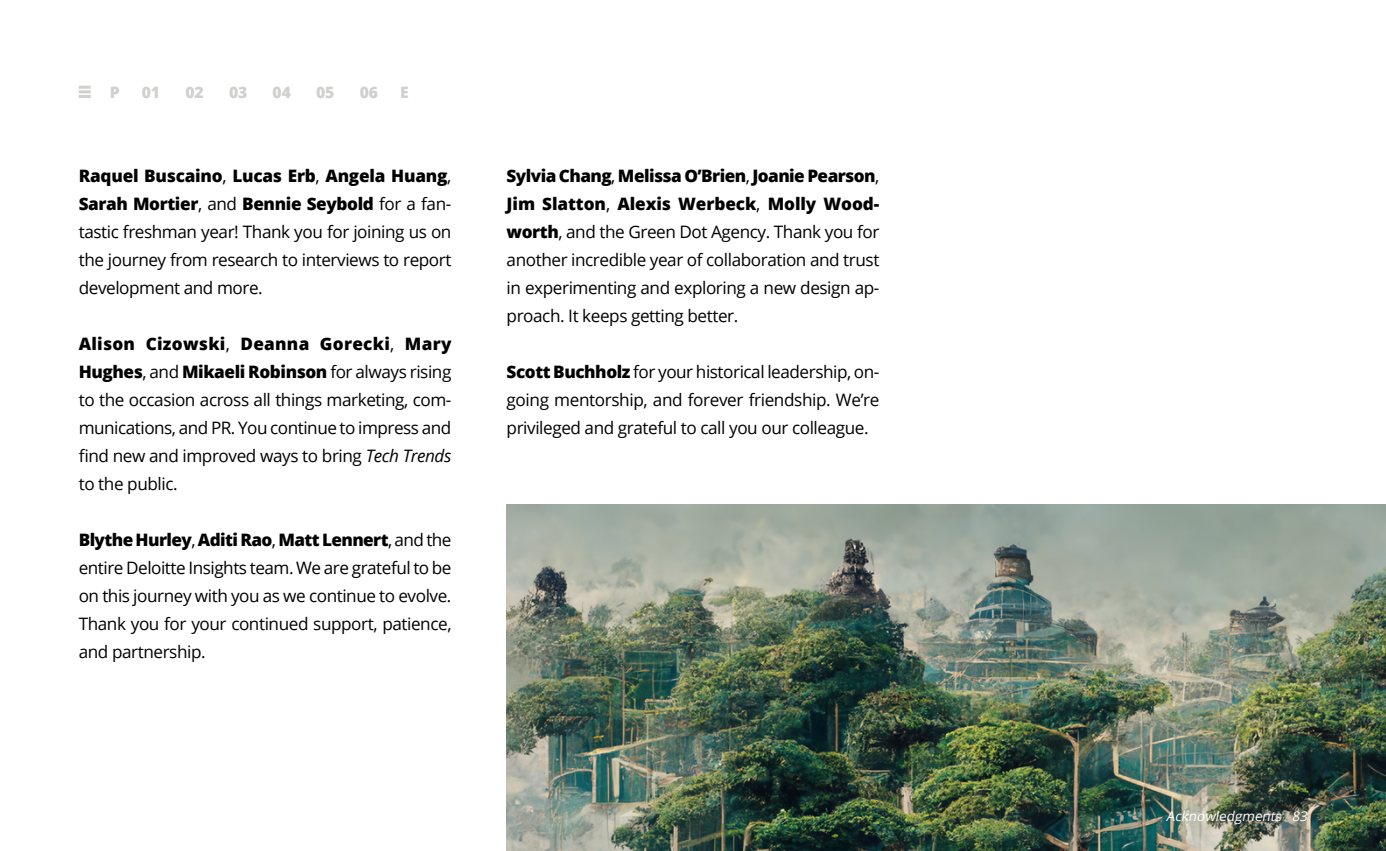
<style>
.page{position:relative;width:1386px;height:851px;background:#fff}
.page>*{position:absolute;margin:0;border:0;box-sizing:border-box;transform-origin:0 0}
.t1{font:17.15px/28px "Open Sans";letter-spacing:-.025em;color:#000;text-align:justify}
.t2{font:800 15.75px "Open Sans";letter-spacing:-.01em;color:#d0d0ce}
.t3{font:italic 13.47px "Open Sans";color:#fff}
.s1{font-weight:800}
.s2{font-style:italic}
</style>
<div class="page">
<img style="left:507px;top:504px;width:879px;height:346px">
<svg style="left:79px;top:86px;width:12px;height:12px"></svg>
<p class="t2" style="left:110px;top:80px;width:11px">P</p>
<p class="t2" style="left:142px;top:80px;width:20px">01</p>
<p class="t2" style="left:185px;top:80px;width:20px">02</p>
<p class="t2" style="left:229px;top:80px;width:20px">03</p>
<p class="t2" style="left:273px;top:80px;width:20px">04</p>
<p class="t2" style="left:316px;top:80px;width:20px">05</p>
<p class="t2" style="left:360px;top:80px;width:20px">06</p>
<p class="t2" style="left:400px;top:80px;width:10px">E</p>
<p class="t1" style="left:79px;top:161px;width:374px"><span class="s1">Raquel Buscaino</span>, <span class="s1">Lucas Erb</span>, <span class="s1">Angela Huang</span>, <span class="s1">Sarah Mortier</span>, and <span class="s1">Bennie Seybold</span> for a fan&shy;tastic freshman year! Thank you for joining us on the journey from research to interviews to report development and more.</p>
<p class="t1" style="left:79px;top:329px;width:374px"><span class="s1">Alison Cizowski</span>, <span class="s1">Deanna Gorecki</span>, <span class="s1">Mary Hughes</span>, and <span class="s1">Mikaeli Robinson</span> for always rising to the occasion across all things marketing, com&shy;munications, and PR. You continue to impress and find new and improved ways to bring <span class="s2">Tech Trends </span>to the public.</p>
<p class="t1" style="left:79px;top:525px;width:374px"><span class="s1">Blythe Hurley</span>, <span class="s1">Aditi Rao</span>, <span class="s1">Matt Lennert</span>, and the entire Deloitte Insights team. We are grateful to be on this journey with you as we continue to evolve.<br>Thank you for your continued support, patience, and partnership.</p>
<p class="t1" style="left:507px;top:161px;width:374px"><span class="s1">Sylvia Chang</span>, <span class="s1">Melissa O’Brien</span>, <span class="s1">Joanie Pearson</span>, <span class="s1">Jim Slatton</span>, <span class="s1">Alexis Werbeck</span>, <span class="s1">Molly Wood&shy;worth</span>, and the Green Dot Agency. Thank you for another incredible year of collaboration and trust in experimenting and exploring a new design ap&shy;proach. It keeps getting better.</p>
<p class="t1" style="left:507px;top:357px;width:374px"><span class="s1">Scott Buchholz</span> for your historical leadership, on&shy;going mentorship, and forever friendship. We’re privileged and grateful to call you our colleague.</p>
<p class="t3" style="left:1166px;top:806px;width:146px">Acknowledgments 83</p>
</div>
